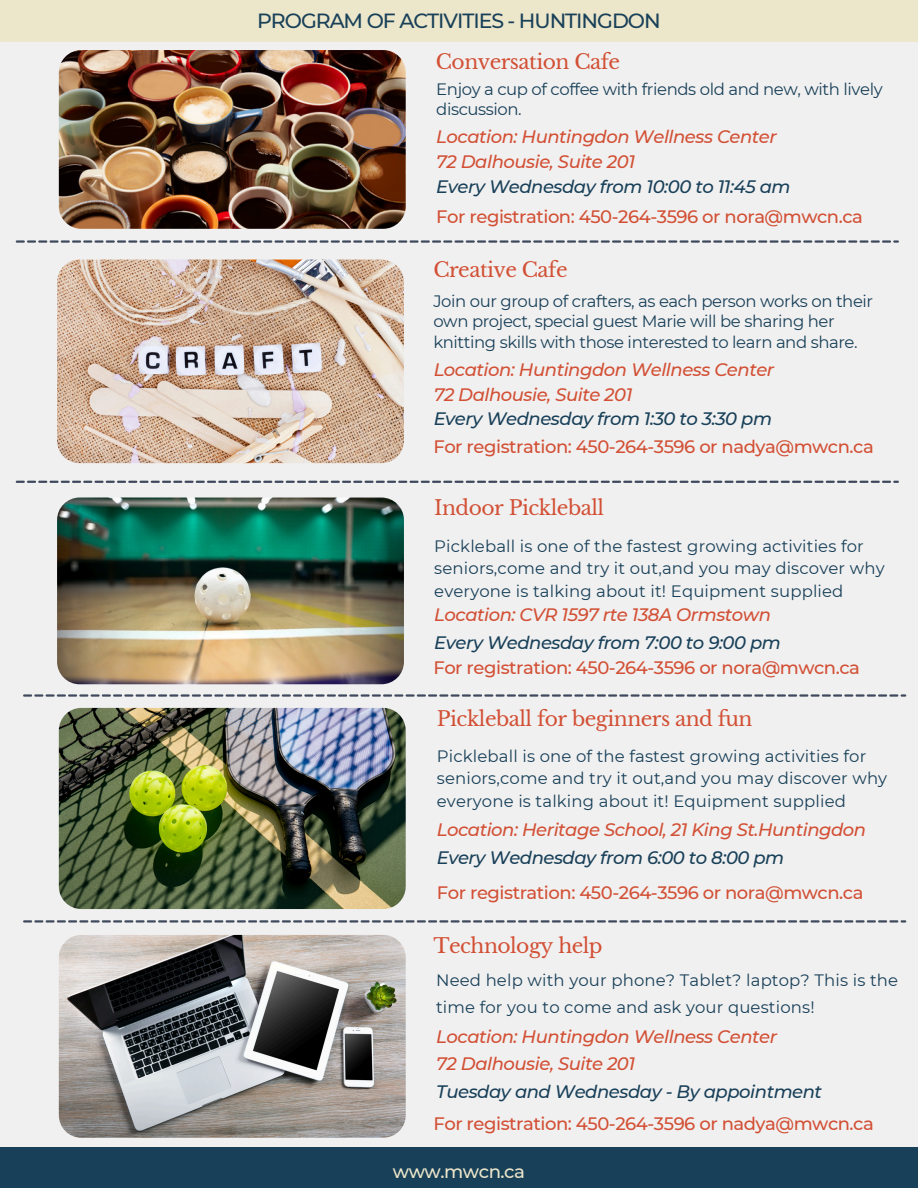
<style>
.page{position:relative;width:918px;height:1188px;background:#f1f0f0}
.page>*{position:absolute;margin:0;border:0;box-sizing:border-box;transform-origin:0 0}
.t1{font:500 20.55px "Montserrat";letter-spacing:-.05em;color:#184059}
.t2{font:20.25px "Libre Baskerville";letter-spacing:-.025em;color:#d25035}
.t3{font:500 18.15px "Montserrat";letter-spacing:-.025em;color:#ece6ca}
.t4{font:italic 500 18px/24.8px "Montserrat";letter-spacing:-.025em;color:#d25035}
.t5{font:500 18px "Montserrat";letter-spacing:-.025em;color:#d25035}
.t6{font:16.5px/22.5px "Montserrat";letter-spacing:.01em;color:#184059}
.t7{font:16.5px/20.2px "Montserrat";letter-spacing:-.025em;color:#184059}
.s1{color:#184059}
</style>
<div class="page">
<div style="left:0;top:0;width:918px;height:42px;background:#ece6ca"></div>
<div style="left:0;top:1148px;width:918px;height:40px;background:#184059"></div>
<svg style="left:16px;top:240px;width:883px;height:3px"></svg>
<svg style="left:23px;top:694px;width:883px;height:3px"></svg>
<svg style="left:23px;top:920px;width:883px;height:3px"></svg>
<img style="left:59px;top:708px;width:346px;height:201px;border-radius:22px">
<img style="left:59px;top:935px;width:346px;height:202px;border-radius:22px">
<img style="left:59px;top:50px;width:346px;height:179px;border-radius:22px">
<img style="left:57px;top:498px;width:347px;height:186px;border-radius:23px">
<svg style="left:16px;top:481px;width:883px;height:2px;background:#6e7583"></svg>
<img style="left:57px;top:260px;width:347px;height:203px;border-radius:23px">
<h1 class="t1" style="left:257px;top:8px;width:405px">PROGRAM OF ACTIVITIES - HUNTINGDON</h1>
<h3 class="t2" style="left:436px;top:49px;width:186px">Conversation Cafe</h3>
<p class="t7" style="left:436px;top:79px;width:448px">Enjoy a cup of coffee with friends old and new, with lively discussion.</p>
<h3 class="t4" style="left:436px;top:124px;width:356px">Location: Huntingdon Wellness Center<br>72 Dalhousie, Suite 201<br><span class="s1">Every Wednesday from 10:00 to 11:45 am</span></h3>
<p class="t5" style="left:436px;top:206px;width:428px">For registration: 450-264-3596 or nora@mwcn.ca</p>
<p class="t2" style="left:433px;top:258px;width:136px">Creative Cafe</p>
<h3 class="t7" style="left:433px;top:291px;width:441px">Join our group of crafters, as each person works on their own project, special guest Marie will be sharing her knitting skills with those interested to learn and share.</h3>
<p class="t4" style="left:434px;top:357px;width:342px">Location: Huntingdon Wellness Center<br>72 Dalhousie, Suite 201<br><span class="s1">Every Wednesday from 1:30 to 3:30 pm</span></p>
<h2 class="t5" style="left:433px;top:435px;width:442px">For registration: 450-264-3596 or nadya@mwcn.ca</h2>
<p class="t2" style="left:434px;top:496px;width:171px">Indoor Pickleball</p>
<h2 class="t6" style="left:434px;top:535px;width:452px">Pickleball is one of the fastest growing activities for seniors,come and try it out,and you may discover why everyone is talking about it! Equipment supplied</h2>
<p class="t4" style="left:434px;top:600px;width:348px;line-height:28.2px">Location: CVR 1597 rte 138A Ormstown<br><span class="s1">Every Wednesday from 7:00 to 9:00 pm</span></p>
<h3 class="t5" style="left:433px;top:656px;width:428px">For registration: 450-264-3596 or nora@mwcn.ca</h3>
<p class="t2" style="left:437px;top:706px;width:317px">Pickleball for beginners and fun</p>
<h2 class="t6" style="left:437px;top:745px;width:452px">Pickleball is one of the fastest growing activities for seniors,come and try it out,and you may discover why everyone is talking about it! Equipment supplied</h2>
<p class="t4" style="left:437px;top:815px;width:431px;line-height:28.2px">Location: Heritage School, 21 King St.Huntingdon<br><span class="s1">Every Wednesday from 6:00 to 8:00 pm</span></p>
<h3 class="t5" style="left:437px;top:882px;width:428px">For registration: 450-264-3596 or nora@mwcn.ca</h3>
<h3 class="t2" style="left:433px;top:933px;width:171px">Technology help</h3>
<p class="t6" style="left:436px;top:967px;width:464px;line-height:27px">Need help with your phone? Tablet? laptop? This is the time for you to come and ask your questions!</p>
<p class="t4" style="left:436px;top:1022px;width:387px;line-height:27.8px">Location: Huntingdon Wellness Center<br>72 Dalhousie, Suite 201<br><span class="s1">Tuesday and Wednesday - By appointment</span></p>
<h2 class="t5" style="left:433px;top:1112px;width:442px">For registration: 450-264-3596 or nadya@mwcn.ca</h2>
<p class="t3" style="left:393px;top:1160px;width:134px">www.mwcn.ca</p>
</div>
